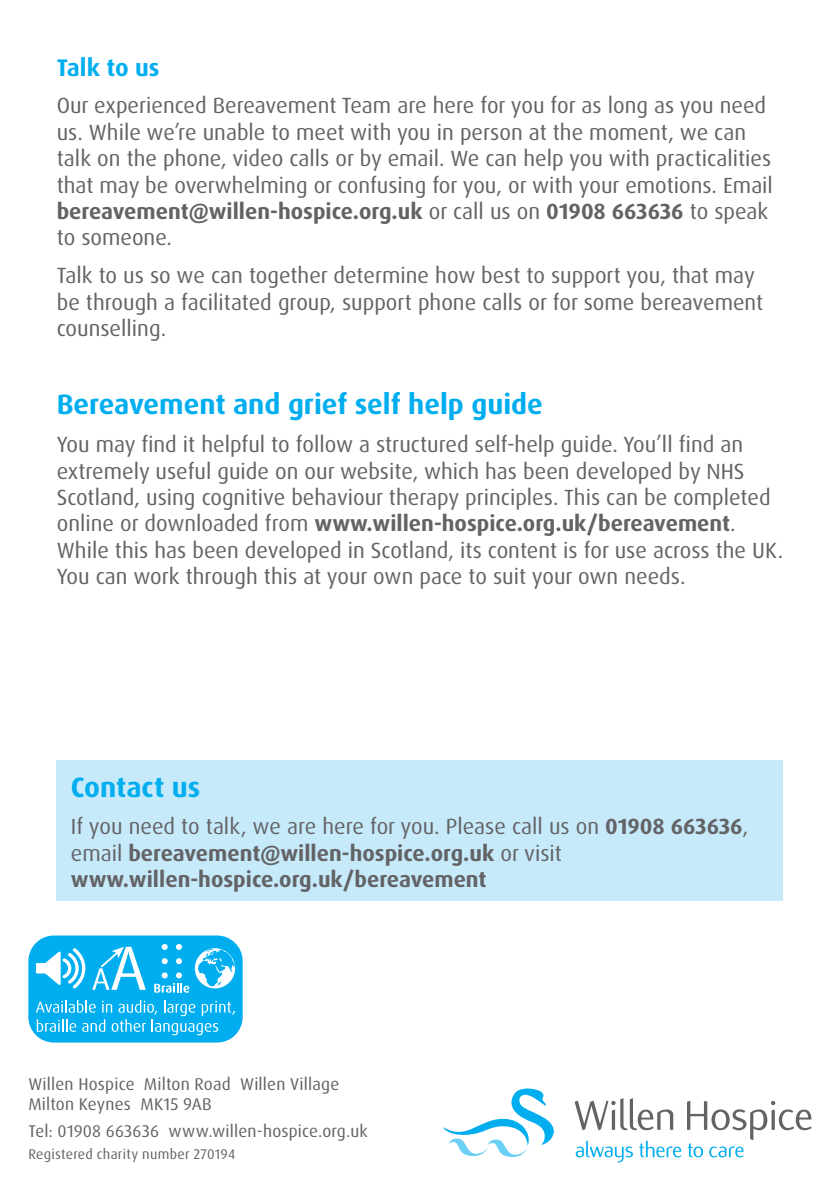
<style>
.page{position:relative;width:840px;height:1191px;background:#fff}
.page>*{position:absolute;margin:0;border:0;box-sizing:border-box;transform-origin:0 0}
.t1{font:700 28px "Dax OT";color:#00aeef}
.t2{font:700 24px "Dax OT";color:#00aeef}
.t3{font:22px/26.4px "Dax OT";color:#636366}
.t4{font:700 22px/26.4px "Dax OT";color:#636366}
.t5{font:17px/20.4px "Dax OT";letter-spacing:.01em;color:#636366}
.t6{font:14px "Dax OT";letter-spacing:.02em;color:#636366}
.s1{font-weight:700}
.s2{font-weight:400}
</style>
<div class="page">
<svg style="left:574px;top:1098px;width:237px;height:64px"></svg>
<svg style="left:442px;top:1088px;width:111px;height:69px"></svg>
<div style="left:57px;top:760px;width:725px;height:141px;background:#c6eafa"></div>
<div style="left:28px;top:935px;width:214px;height:107px;background:#00aeef;border-radius:26px"></div>
<svg style="left:36px;top:1000px;width:199px;height:35px"></svg>
<svg style="left:36px;top:948px;width:49px;height:40px"></svg>
<svg style="left:92px;top:946px;width:54px;height:44px"></svg>
<svg style="left:162px;top:944px;width:6px;height:6px"></svg>
<svg style="left:176px;top:944px;width:6px;height:6px"></svg>
<svg style="left:162px;top:958px;width:6px;height:6px"></svg>
<svg style="left:176px;top:958px;width:6px;height:6px"></svg>
<svg style="left:154px;top:972px;width:35px;height:20px"></svg>
<svg style="left:195px;top:948px;width:40px;height:40px"></svg>
<p class="t2" style="left:57px;top:52px;width:104px">Talk to us</p>
<p class="t3" style="left:57px;top:93px;width:717px">Our experienced Bereavement Team are here for you for as long as you need us. While we’re unable to meet with you in person at the moment, we can talk on the phone, video calls or by email. We can help you with practicalities that may be overwhelming or confusing for you, or with your emotions. Email <span class="s1">bereavement@willen-hospice.org.uk</span> or call us on <span class="s1">01908 663636</span> to speak to someone.</p>
<p class="t3" style="left:57px;top:262px;width:707px">Talk to us so we can together determine how best to support you, that may be through a facilitated group, support phone calls or for some bereavement counselling.</p>
<p class="t1" style="left:57px;top:387px;width:487px">Bereavement and grief self help guide</p>
<p class="t3" style="left:57px;top:431px;width:727px">You may find it helpful to follow a structured self-help guide. You’ll find an extremely useful guide on our website, which has been developed by NHS Scotland, using cognitive behaviour therapy principles. This can be completed online or downloaded from <span class="s1">www.willen-hospice.org.uk/bereavement</span>.<br>While this has been developed in Scotland, its content is for use across the UK.<br>You can work through this at your own pace to suit your own needs.</p>
<p class="t1" style="left:71px;top:769px;width:131px">Contact us</p>
<p class="t4" style="left:71px;top:813px;width:678px"><span class="s2">If you need to talk, we are here for you. Please call us on</span> 01908 663636<span class="s2">, email</span> bereavement@willen-hospice.org.uk <span class="s2">or visit </span>www.willen-hospice.org.uk/bereavement</p>
<p class="t5" style="left:28px;top:1074px;width:312px">Willen Hospice Milton Road Willen Village<br>Milton Keynes MK15 9AB</p>
<p class="t5" style="left:28px;top:1120px;width:341px">Tel: 01908 663636 www.willen-hospice.org.uk</p>
<p class="t6" style="left:28px;top:1145px;width:208px">Registered charity number 270194</p>
</div>
